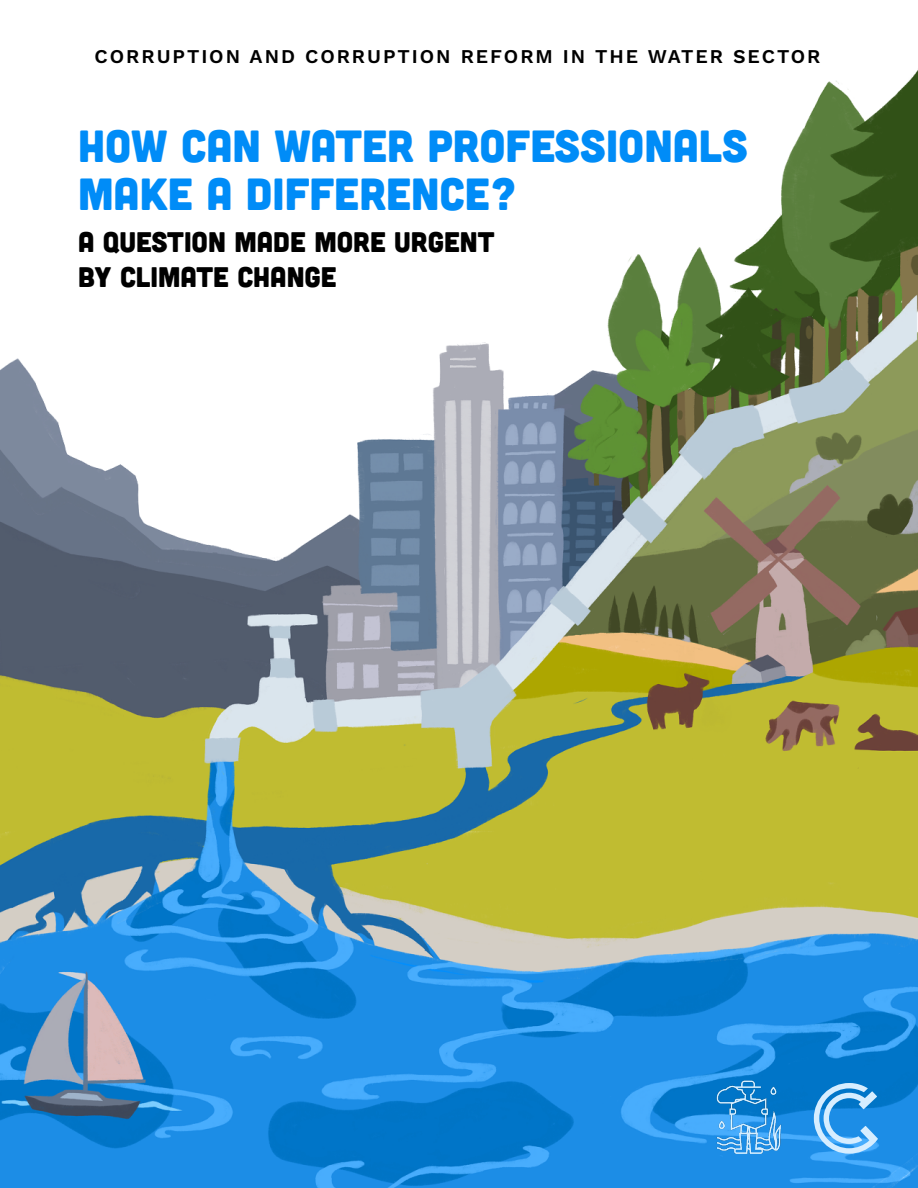
<style>
.page{position:relative;width:918px;height:1188px;background:#fff}
.page>*{position:absolute;margin:0;border:0;box-sizing:border-box;transform-origin:0 0}
.t1{font:45px/48px "Cubano";color:#008cf7}
.t2{font:28.35px/34.7px "Cubano";color:#000}
.t3{font:600 19.5px "Work Sans";letter-spacing:.1em;color:#000}
</style>
<div class="page">
<img style="left:0;top:70px;width:918px;height:1118px">
<svg style="left:814px;top:1083px;width:64px;height:71px;background:#5aabe9"></svg>
<img style="left:685px;top:1080px;width:128px;height:74px">
<p class="t3" style="left:95px;top:45px;width:727px">CORRUPTION AND CORRUPTION REFORM IN THE WATER SECTOR</p>
<h1 class="t1" style="left:78px;top:121px;width:671px">HOW CAN WATER PROFESSIONALS<br>MAKE A DIFFERENCE?</h1>
<h2 class="t2" style="left:78px;top:224px;width:418px">A QUESTION MADE MORE URGENT<br>BY CLIMATE CHANGE</h2>
</div>
